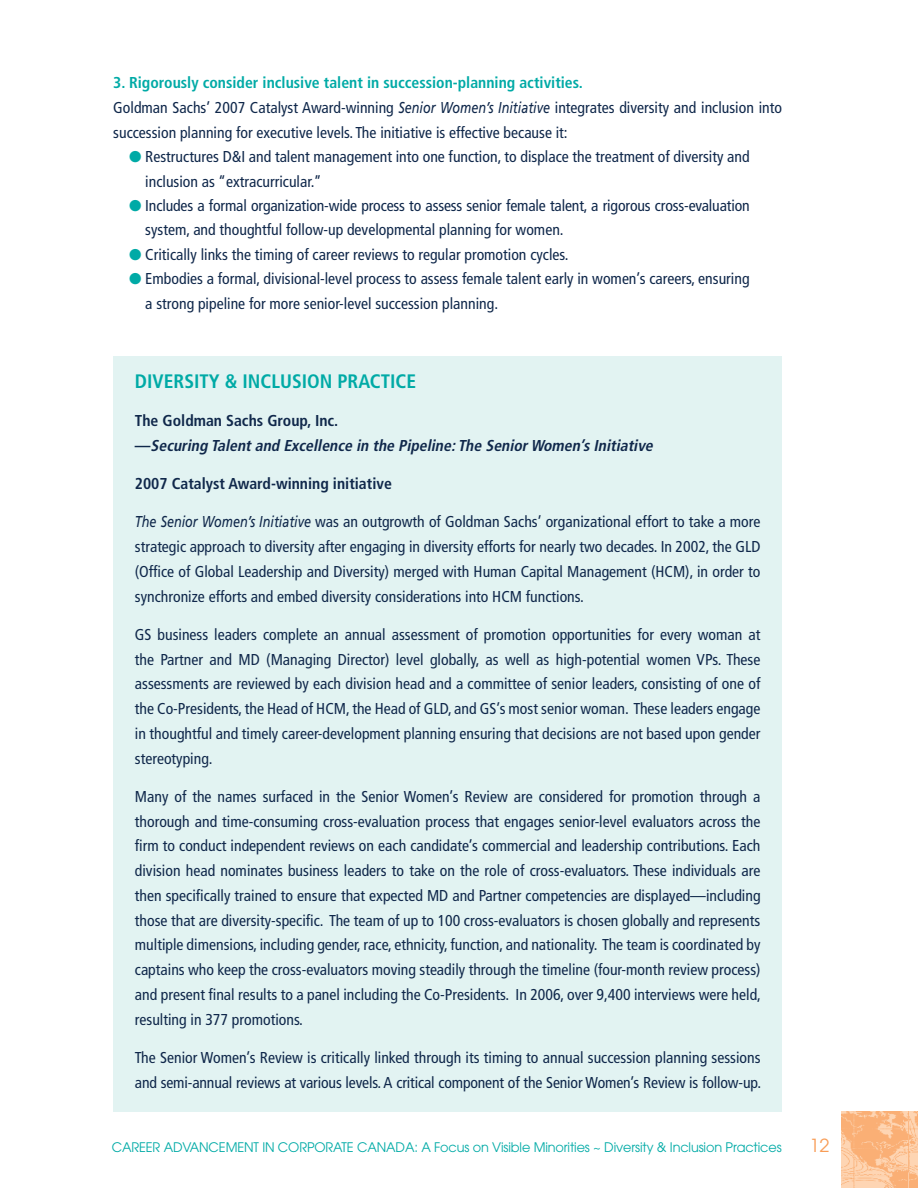
<style>
.page{position:relative;width:918px;height:1188px;background:#fff}
.page>*{position:absolute;margin:0;border:0;box-sizing:border-box;transform-origin:0 0}
.t1{font:700 condensed 19.5px "Frutiger";color:#00aaa6}
.t2{font:18px "Avant Garde";color:#f89d57}
.t3{font:condensed 15.75px/24.8px "Frutiger";color:#10284b}
.t4{font:italic 700 condensed 15.75px "Frutiger";color:#10284b}
.t5{font:700 condensed 15.75px "Frutiger";color:#10284b}
.t6{font:13.2px "Avant Garde";letter-spacing:-.01em;color:#00aaa6}
.s1{font-weight:700;color:#00aaa6}
.s2{font-style:italic;font-stretch:normal}
.s3{color:#00aaa6}
.s4{font-style:normal}
</style>
<div class="page">
<img style="left:841px;top:1111px;width:77px;height:77px">
<div style="left:113px;top:356px;width:669px;height:755px;background:#e2f3f2"></div>
<p class="t3" style="left:113px;top:71px;width:670px"><span class="s1">3. Rigorously consider inclusive talent in succession-planning activities.<br></span>Goldman Sachs’ 2007 Catalyst Award-winning <span class="s2">Senior Women’s Initiative</span> integrates diversity and inclusion into succession planning for executive levels. The initiative is effective because it:</p>
<p class="t3" style="left:145px;top:145px;width:606px;text-indent:-16px"><span class="s3">●</span> Restructures D&amp;I and talent management into one function, to displace the treatment of diversity and inclusion as “extracurricular.”</p>
<p class="t3" style="left:145px;top:193px;width:606px;text-indent:-16px"><span class="s3">●</span> Includes a formal organization-wide process to assess senior female talent, a rigorous cross-evaluation system, and thoughtful follow-up developmental planning for women.</p>
<p class="t3" style="left:129px;top:242px;width:441px"><span class="s3">●</span> Critically links the timing of career reviews to regular promotion cycles.</p>
<p class="t3" style="left:145px;top:267px;width:606px;text-indent:-16px"><span class="s3">●</span> Embodies a formal, divisional-level process to assess female talent early in women’s careers, ensuring a strong pipeline for more senior-level succession planning.</p>
<p class="t1" style="left:135px;top:370px;width:22px">Diversit</p>
<p class="t1" style="left:209px;top:370px;width:94px">y &amp; Inclusion</p>
<p class="t1" style="left:338px;top:370px;width:21px">Practice</p>
<p class="t5" style="left:135px;top:411px;width:205px">The Goldman Sachs Group, Inc.</p>
<p class="t4" style="left:135px;top:436px;width:523px"><span class="s4">—</span> Securing Talentand Excellence in the Pipeline:The SeniorWomen’sInitiative</p>
<p class="t5" style="left:135px;top:474px;width:259px">2007 Catalyst Award-winning initiative</p>
<p class="t3" style="left:135px;top:510px;width:627px;text-align:justify"><span class="s2">The Senior Women’s Initiative</span> was an outgrowth of Goldman Sachs’ organizational effort to take a more strategic approach to diversity after engaging in diversity efforts for nearly two decades. In 2002, the GLD (Office of Global Leadership and Diversity) merged with Human Capital Management (HCM), in order to synchronize efforts and embed diversity considerations into HCM functions.</p>
<p class="t3" style="left:135px;top:622px;width:627px;text-align:justify">GS business leaders complete an annual assessment of promotion opportunities for every woman at the Partner and MD (Managing Director) level globally, as well as high-potential women VPs. These assessments are reviewed by each division head and a committee of senior leaders, consisting of one of the Co-Presidents, the Head of HCM, the Head of GLD, and GS’s most senior woman. These leaders engage in thoughtful and timely career-development planning ensuring that decisions are not based upon gender stereotyping.</p>
<p class="t3" style="left:135px;top:784px;width:628px;text-align:justify">Many of the names surfaced in the Senior Women’s Review are considered for promotion through a thorough and time-consuming cross-evaluation process that engages senior-level evaluators across the firm to conduct independent reviews on each candidate’s commercial and leadership contributions. Each division head nominates business leaders to take on the role of cross-evaluators. These individuals are then specifically trained to ensure that expected MD and Partner competencies are displayed—including those that are diversity-specific. The team of up to 100 cross-evaluators is chosen globally and represents multiple dimensions, including gender, race, ethnicity, function, and nationality. The team is coordinated by captains who keep the cross-evaluators moving steadily through the timeline (four-month review process) and present final results to a panel including the Co-Presidents. In 2006, over 9,400 interviews were held, resulting in 377 promotions.</p>
<p class="t3" style="left:135px;top:1045px;width:628px">The Senior Women’s Review is critically linked through its timing to annual succession planning sessions and semi-annual reviews at various levels. A critical component of the Senior Women’s Review is follow-up.</p>
<p class="t6" style="left:112px;top:1139px;width:672px">CAREER ADVANCEMENT IN CORPORATE CANADA: A Focus on Visible Minorities ~ Diversity &amp; Inclusion Practices</p>
<p class="t2" style="left:810px;top:1135px;width:21px">12</p>
</div>
